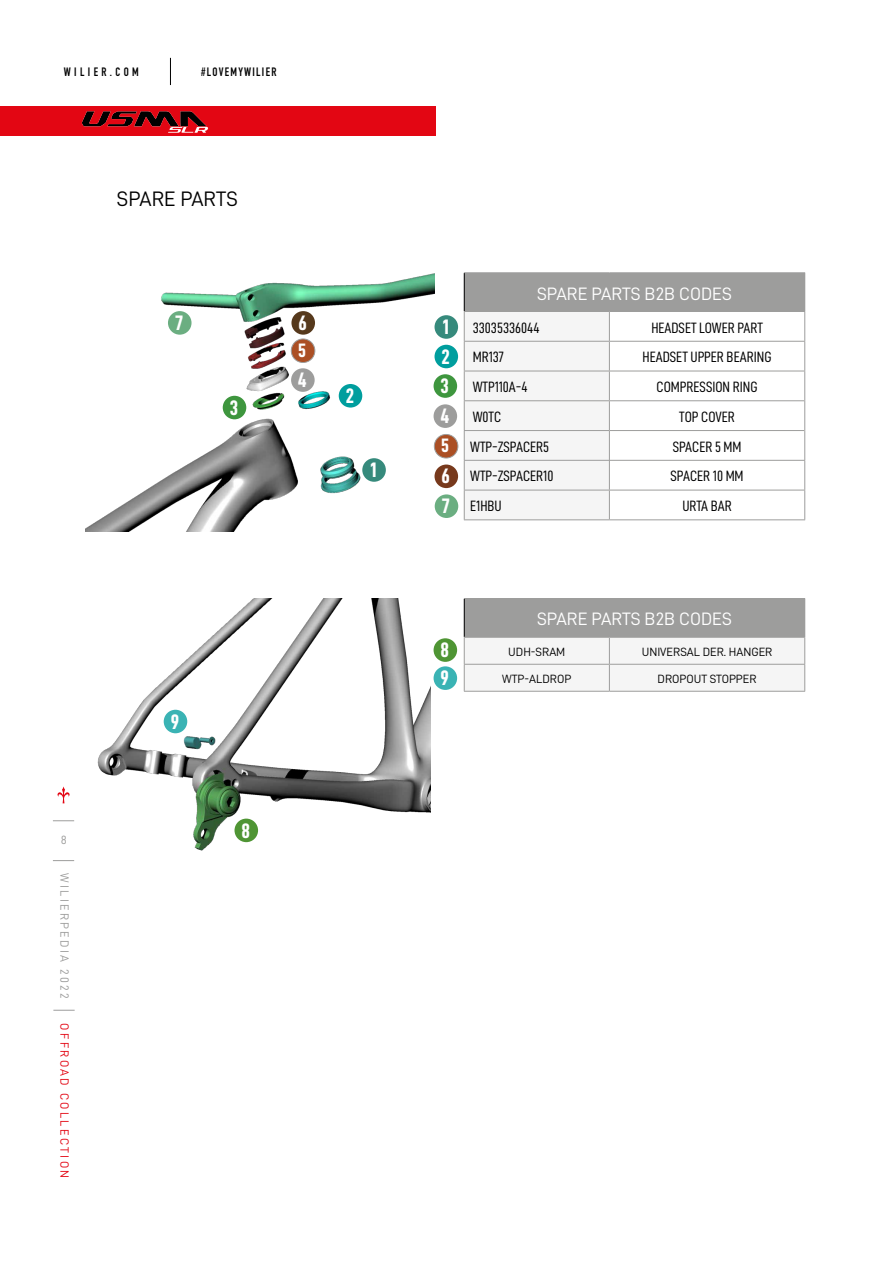
<style>
.page{position:relative;width:893px;height:1263px;background:#fff}
.page>*{position:absolute;margin:0;border:0;box-sizing:border-box;transform-origin:0 0}
.t1{font:21px/29.8px "D DIN Condensed Bold";color:#fff}
.t2{font:21px "D DIN";color:#000}
.t3{font:19.5px "D DIN Condensed Bold";color:#fff}
.t4{font:18px "D DIN";color:#fff}
.t5{font:15px "D DIN Condensed";color:#000}
.t6{font:12px "D DIN";color:#000}
.t7{font:12px "D DIN";letter-spacing:.19em;color:#e30613}
.t8{font:12px "D DIN";letter-spacing:.19em;color:#9d9d9c}
.t9{font:12px "DIN Engschrift Std";letter-spacing:.105em;color:#000}
.t10{font:12px "DIN Engschrift Std";letter-spacing:.285em;color:#000}
</style>
<div class="page">
<img style="left:97px;top:598px;width:333px;height:253px">
<img style="left:85px;top:273px;width:349px;height:259px">
<div style="left:362px;top:458px;width:24px;height:24px;background:#368a7c;border-radius:50%"></div>
<div style="left:339px;top:384px;width:23px;height:24px;background:#009e9e;border-radius:50%"></div>
<div style="left:223px;top:396px;width:23px;height:23px;background:#3e963e;border-radius:50%"></div>
<div style="left:291px;top:368px;width:24px;height:24px;background:#9d9d9c;border-radius:50%"></div>
<div style="left:291px;top:311px;width:24px;height:24px;background:#56391c;border-radius:50%"></div>
<div style="left:234px;top:819px;width:24px;height:23px;background:#4f9534;border-radius:50%"></div>
<div style="left:164px;top:710px;width:23px;height:23px;background:#3ab3b4;border-radius:50%"></div>
<div style="left:291px;top:339px;width:24px;height:23px;background:#ab4f24;border-radius:50%"></div>
<div style="left:291px;top:339px;width:24px;height:24px;border:1px solid #9d9d9c;border-radius:50%"></div>
<div style="left:464px;top:273px;width:341px;height:38px;background:#9d9d9c"></div>
<hr style="left:464px;top:272px;width:145px;height:1px;background:#9d9d9c">
<hr style="left:609px;top:272px;width:196px;height:1px;background:#9d9d9c">
<hr style="left:464px;top:273px;width:1px;height:38px;background:#000">
<svg style="left:464px;top:311px;width:341px;height:209px"></svg>
<hr style="left:804px;top:430px;width:1px;height:30px;background:#9d9d9c">
<hr style="left:609px;top:460px;width:196px;height:1px;background:#9d9d9c">
<div style="left:464px;top:598px;width:341px;height:39px;background:#9d9d9c"></div>
<hr style="left:464px;top:599px;width:1px;height:38px;background:#000">
<svg style="left:464px;top:637px;width:341px;height:54px"></svg>
<hr style="left:464px;top:691px;width:145px;height:1px;background:#9d9d9c">
<hr style="left:609px;top:691px;width:196px;height:1px;background:#9d9d9c">
<div style="left:434px;top:464px;width:24px;height:24px;background:#77391c;border-radius:50%"></div>
<div style="left:435px;top:494px;width:23px;height:24px;background:#6bae81;border-radius:50%"></div>
<div style="left:434px;top:434px;width:24px;height:24px;background:#ab4f24;border-radius:50%"></div>
<div style="left:434px;top:434px;width:24px;height:24px;border:1px solid #9d9d9c;border-radius:50%"></div>
<div style="left:434px;top:345px;width:24px;height:23px;background:#009e9e;border-radius:50%"></div>
<div style="left:434px;top:315px;width:24px;height:24px;background:#368a7c;border-radius:50%"></div>
<div style="left:434px;top:638px;width:23px;height:24px;background:#4f9534;border-radius:50%"></div>
<div style="left:434px;top:666px;width:23px;height:24px;background:#3ab3b4;border-radius:50%"></div>
<div style="left:434px;top:404px;width:23px;height:24px;background:#9d9d9c;border-radius:50%"></div>
<div style="left:434px;top:374px;width:23px;height:24px;background:#3e963e;border-radius:50%"></div>
<div style="left:168px;top:311px;width:24px;height:24px;background:#6bae81;border-radius:50%"></div>
<div style="left:0;top:106px;width:436px;height:30px;background:#e30613"></div>
<svg style="left:170px;top:58px;width:1px;height:27px"></svg>
<svg style="left:53px;top:1010px;width:22px;height:1px"></svg>
<svg style="left:53px;top:860px;width:21px;height:1px"></svg>
<svg style="left:53px;top:820px;width:21px;height:1px"></svg>
<svg style="left:57px;top:786px;width:13px;height:17px"></svg>
<img style="left:81px;top:111px;width:127px;height:22px">
<p class="t10" style="left:64px;top:64px;width:77px">WILIER.COM</p>
<p class="t9" style="left:201px;top:64px;width:77px">#LOVEMYWILIER</p>
<h1 class="t2" style="left:117px;top:188px;width:122px">SPARE PARTS</h1>
<h1 class="t1" style="left:175px;top:307px;width:10px">7</h1>
<h1 class="t1" style="left:230px;top:392px;width:10px">3</h1>
<h1 class="t1" style="left:298px;top:307px;width:10px">6</h1>
<h2 class="t3" style="left:298px;top:339px;width:9px">5</h2>
<h1 class="t1" style="left:298px;top:365px;width:10px">4</h1>
<h1 class="t1" style="left:346px;top:380px;width:10px">2</h1>
<h1 class="t1" style="left:370px;top:455px;width:8px">1</h1>
<p class="t8" style="left:61px;top:833px;width:8px">8</p>
<p class="t8" style="left:71px;top:873px;width:127px;rotate:90deg">WILIERPEDIA 2022</p>
<p class="t7" style="left:71px;top:1023px;width:156px;rotate:90deg">OFFROAD COLLECTION</p>
<h1 class="t1" style="left:171px;top:706px;width:10px">9</h1>
<h1 class="t1" style="left:241px;top:815px;width:10px">8</h1>
<h1 class="t1" style="left:443px;top:312px;width:8px">1</h1>
<h1 class="t1" style="left:442px;top:341px;width:10px">2</h1>
<h1 class="t1" style="left:441px;top:371px;width:10px">3</h1>
<h1 class="t1" style="left:440px;top:401px;width:10px">4</h1>
<h2 class="t3" style="left:441px;top:435px;width:9px">5</h2>
<h1 class="t1" style="left:442px;top:461px;width:10px">6<br>7</h1>
<p class="t4" style="left:537px;top:284px;width:196px">SPARE PARTS B2B CODES</p>
<p class="t5" style="left:473px;top:319px;width:68px">33035336044</p>
<p class="t5" style="left:651px;top:319px;width:113px">HEADSET LOWER PART</p>
<p class="t5" style="left:473px;top:349px;width:33px">MR137</p>
<p class="t5" style="left:643px;top:349px;width:130px">HEADSET UPPER BEARING</p>
<p class="t5" style="left:473px;top:379px;width:56px">WTP110A-4</p>
<p class="t5" style="left:656px;top:379px;width:103px">COMPRESSION RING</p>
<p class="t5" style="left:473px;top:408px;width:30px">W0TC</p>
<p class="t5" style="left:679px;top:408px;width:57px">TOP COVER</p>
<p class="t5" style="left:470px;top:438px;width:81px">WTP-ZSPACER5</p>
<p class="t5" style="left:673px;top:438px;width:70px">SPACER 5 MM</p>
<p class="t5" style="left:470px;top:468px;width:85px">WTP-ZSPACER10</p>
<p class="t5" style="left:671px;top:468px;width:75px">SPACER 10 MM</p>
<p class="t5" style="left:470px;top:498px;width:33px">E1HBU</p>
<p class="t5" style="left:682px;top:498px;width:51px">URTA BAR</p>
<h1 class="t1" style="left:440px;top:636px;width:10px;line-height:28px">8<br>9</h1>
<p class="t4" style="left:537px;top:609px;width:196px">SPARE PARTS B2B CODES</p>
<p class="t6" style="left:508px;top:645px;width:59px">UDH-SRAM</p>
<p class="t6" style="left:642px;top:645px;width:132px">UNIVERSAL DER. HANGER</p>
<p class="t6" style="left:502px;top:672px;width:71px">WTP-ALDROP</p>
<p class="t6" style="left:657px;top:672px;width:101px">DROPOUT STOPPER</p>
</div>
